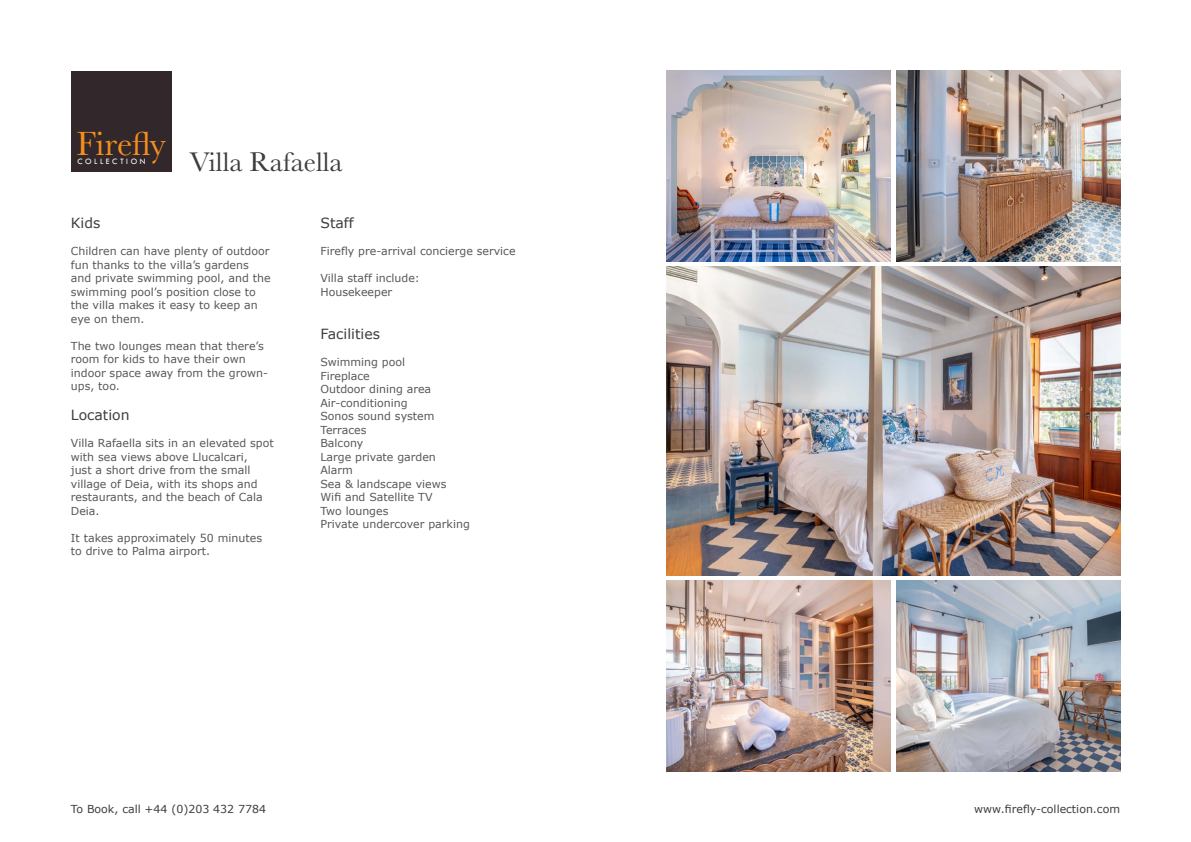
<style>
.page{position:relative;width:1191px;height:842px;background:#fff}
.page>*{position:absolute;margin:0;border:0;box-sizing:border-box;transform-origin:0 0}
.t1{font:34.9px "Baskerville";color:#f68e1e}
.t2{font:28px "Baskerville";color:#3e3e3f}
.t3{font:14px "Verdana";color:#3e3e3f}
.t4{font:11px/13.5px "Verdana";color:#57585a}
.t5{font:11px "Verdana";color:#3e3e3f}
.t6{font:8.5px "Tw Cen MT Std";letter-spacing:.3em;color:#fff}
</style>
<div class="page">
<div style="left:71px;top:71px;width:101px;height:101px;background:#32282c"></div>
<img style="left:666px;top:267px;width:454px;height:308px">
<img style="left:666px;top:71px;width:224px;height:190px">
<img style="left:896px;top:71px;width:224px;height:190px">
<img style="left:666px;top:581px;width:224px;height:190px">
<img style="left:896px;top:581px;width:224px;height:190px">
<p class="t1" style="left:77px;top:121px;width:91px">Firefly</p>
<p class="t6" style="left:77px;top:156px;width:70px">COLLECTION</p>
<p class="t2" style="left:190px;top:144px;width:155px">Villa Rafaella</p>
<p class="t3" style="left:71px;top:214px;width:31px">Kids</p>
<p class="t4" style="left:71px;top:244px;width:201px">Children can have plenty of outdoor fun thanks to the villa’s gardens and private swimming pool, and the swimming pool’s position close to the villa makes it easy to keep an eye on them.</p>
<p class="t4" style="left:71px;top:339px;width:199px">The two lounges mean that there’s room for kids to have their own indoor space away from the grown&shy;ups, too.</p>
<p class="t3" style="left:71px;top:406px;width:60px">Location</p>
<p class="t4" style="left:71px;top:437px;width:204px">Villa Rafaella sits in an elevated spot with sea views above Llucalcari,<br>just a short drive from the small village of Deia, with its shops and restaurants, and the beach of Cala<br>Deia.</p>
<p class="t4" style="left:71px;top:531px;width:193px">It takes approximately 50 minutes to drive to Palma airport.</p>
<p class="t3" style="left:320px;top:214px;width:35px">Staff</p>
<p class="t4" style="left:320px;top:244px;width:197px">Firefly pre-arrival concierge service</p>
<p class="t4" style="left:320px;top:271px;width:101px">Villa staff include:</p>
<p class="t4" style="left:320px;top:285px;width:73px">Housekeeper</p>
<p class="t3" style="left:320px;top:325px;width:61px">Facilities</p>
<p class="t4" style="left:320px;top:356px;width:86px">Swimming pool</p>
<p class="t4" style="left:320px;top:369px;width:51px">Fireplace</p>
<p class="t4" style="left:320px;top:383px;width:112px">Outdoor dining area</p>
<p class="t4" style="left:320px;top:396px;width:89px">Air-conditioning</p>
<p class="t4" style="left:320px;top:410px;width:116px">Sonos sound system</p>
<p class="t4" style="left:320px;top:423px;width:47px">Terraces</p>
<p class="t4" style="left:320px;top:437px;width:44px">Balcony</p>
<p class="t4" style="left:320px;top:450px;width:117px">Large private garden</p>
<p class="t4" style="left:320px;top:464px;width:34px">Alarm</p>
<p class="t4" style="left:320px;top:477px;width:128px">Sea &amp; landscape views</p>
<p class="t4" style="left:320px;top:491px;width:114px">Wifi and Satellite TV</p>
<p class="t4" style="left:320px;top:504px;width:70px">Two lounges</p>
<p class="t4" style="left:320px;top:518px;width:151px">Private undercover parking</p>
<p class="t5" style="left:71px;top:802px;width:197px">To Book, call +44 (0)203 432 7784</p>
<p class="t5" style="left:974px;top:802px;width:147px">www.firefly-collection.com</p>
</div>
